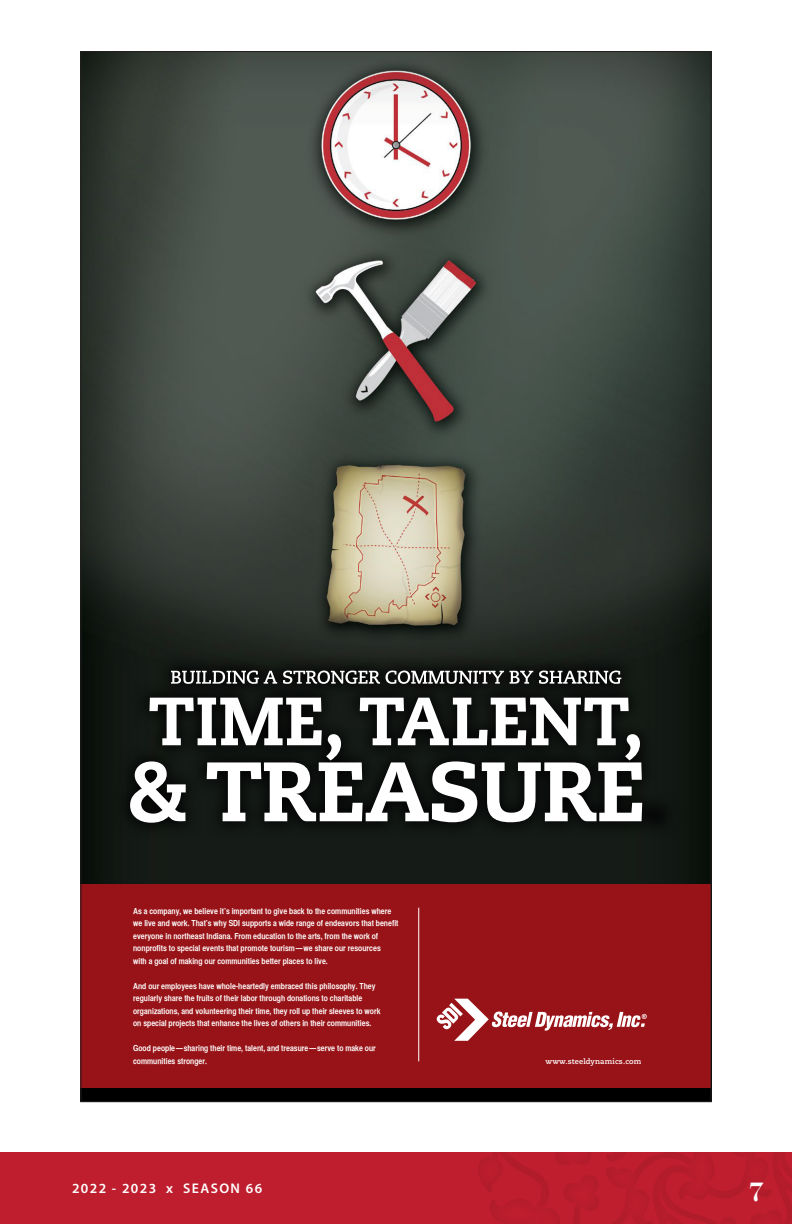
<style>
.page{position:relative;width:792px;height:1224px;background:#fff}
.page>*{position:absolute;margin:0;border:0;box-sizing:border-box;transform-origin:0 0}
.t1{font:700 28px "Bodoni Svty Two ITCTT";color:#fff}
.t2{font:600 14px "Myriad Pro";letter-spacing:.1em;color:#fff}
.t3{font:8.4px/12.6px "Helvetica CY Bold";color:#fff}
.t4{font:700 7.6px "Caecilia";letter-spacing:.02em;color:#fff}
</style>
<div class="page">
<img style="left:0;top:1152px;width:792px;height:72px">
<img style="left:83px;top:53px;width:626px;height:1047px">
<div style="left:113px;top:653px;width:569px;height:187px;background:#121713"></div>
<svg style="left:171px;top:671px;width:106px;height:13px"></svg>
<svg style="left:283px;top:671px;width:97px;height:13px"></svg>
<svg style="left:386px;top:671px;width:118px;height:13px"></svg>
<svg style="left:510px;top:671px;width:23px;height:13px"></svg>
<svg style="left:539px;top:671px;width:82px;height:13px"></svg>
<svg style="left:130px;top:698px;width:512px;height:125px"></svg>
<div style="left:81px;top:884px;width:630px;height:204px;background:#981317"></div>
<svg style="left:437px;top:999px;width:210px;height:42px"></svg>
<hr style="left:418px;top:908px;width:1px;height:153px;background:#fff">
<p class="t3" style="left:133px;top:904px;width:267px">As a company, we believe it’s important to give back to the communities where we live and work. That’s why SDI supports a wide range of endeavors that benefit everyone in northeast Indiana. From education to the arts, from the work of nonprofits to special events that promote tourism—we share our resources<br>with a goal of making our communities better places to live.</p>
<p class="t3" style="left:133px;top:979px;width:249px">And our employees have whole-heartedly embraced this philosophy. They regularly share the fruits of their labor through donations to charitable organizations, and volunteering their time, they roll up their sleeves to work on special projects that enhance the lives of others in their communities.</p>
<p class="t3" style="left:133px;top:1042px;width:244px">Good people—sharing their time, talent, and treasure—serve to make our communities stronger.</p>
<p class="t4" style="left:546px;top:1057px;width:97px">www.steeldynamics.com</p>
<h2 class="t2" style="left:72px;top:1180px;width:192px">2022 - 2023 x SEASON 66</h2>
<p class="t1" style="left:748px;top:1168px;width:17px">7</p>
</div>
